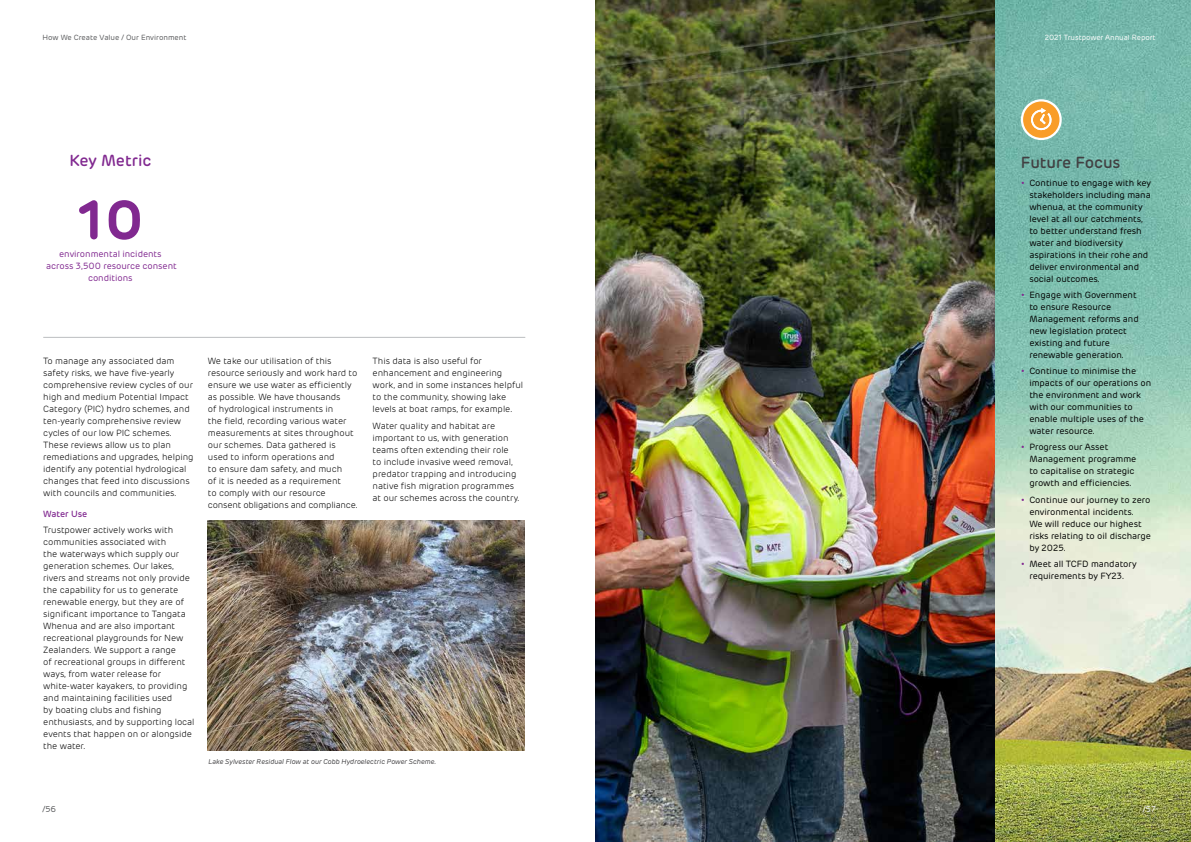
<style>
.page{position:relative;width:1191px;height:842px;background:#fff}
.page>*{position:absolute;margin:0;border:0;box-sizing:border-box;transform-origin:0 0}
.t1{font:600 55px "Rubrik";color:#812990}
.t2{font:500 16px "Rubrik";letter-spacing:-.005em;color:#414042}
.t3{font:500 16px "Rubrik";letter-spacing:-.005em;color:#812990}
.t4{font:300 9px/12px "Rubrik";letter-spacing:-.005em;color:#000}
.t5{font:9px/12px "Rubrik";letter-spacing:-.005em;color:#000}
.t6{font:9px/12px "Rubrik";letter-spacing:-.005em;color:#812990;text-align:center}
.t7{font:500 9px "Rubrik";letter-spacing:-.005em;color:#812990}
.t8{font:8.5px "Rubrik";color:#fff}
.t9{font:8.5px "Rubrik";color:#58595b}
.t10{font:7.5px "Rubrik";color:#58595b}
.t11{font:7.5px "Rubrik";letter-spacing:-.01em;color:#fff}
.t12{font:italic 7px "Rubrik";letter-spacing:-.005em;color:#414042}
.s1{font-weight:600;color:#812990}
</style>
<div class="page">
<img style="left:595px;top:0;width:400px;height:842px">
<img style="left:995px;top:0;width:196px;height:842px">
<svg style="left:1020px;top:99px;width:41px;height:41px"></svg>
<div style="left:1023px;top:101px;width:36px;height:37px;background:#f99d28;border-radius:50%"></div>
<svg style="left:1031px;top:108px;width:21px;height:23px"></svg>
<img style="left:207px;top:521px;width:317px;height:229px">
<hr style="left:43px;top:337px;width:482px;height:1px;background:#bcbec0">
<p class="t10" style="left:43px;top:33px;width:145px">How We Create Value / Our Environment</p>
<p class="t11" style="left:1044px;top:33px;width:112px">2021 Trustpower Annual Report</p>
<h2 class="t3" style="left:69px;top:151px;width:83px">Key Metric</h2>
<h2 class="t2" style="left:1020px;top:153px;width:101px">Future Focus</h2>
<p class="t5" style="left:1029px;top:177px;width:123px;text-indent:-9px"><span class="s1">•</span> Continue to engage with key stakeholders including mana whenua, at the community level at all our catchments, to better understand fresh water and biodiversity aspirations in their rohe and deliver environmental and social outcomes.</p>
<p class="t5" style="left:1029px;top:289px;width:111px;text-indent:-9px"><span class="s1">•</span> Engage with Government to ensure Resource<br>Management reforms and new legislation protect existing and future renewable generation.</p>
<p class="t5" style="left:1029px;top:365px;width:123px;text-indent:-9px"><span class="s1">•</span> Continue to minimise the impacts of our operations on the environment and work with our communities to enable multiple uses of the water resource.</p>
<p class="t5" style="left:1029px;top:441px;width:108px;text-indent:-9px"><span class="s1">•</span> Progress our Asset<br>Management programme to capitalise on strategic growth and efficiencies.</p>
<p class="t5" style="left:1029px;top:494px;width:123px;text-indent:-9px"><span class="s1">•</span> Continue our journey to zero environmental incidents.<br>We will reduce our highest risks relating to oil discharge by 2025.</p>
<p class="t5" style="left:1020px;top:558px;width:118px;text-align:center"><span class="s1">•</span> Meet all TCFD mandatory requirements by FY23.</p>
<h1 class="t1" style="left:77px;top:185px;width:69px">10</h1>
<p class="t6" style="left:46px;top:260px;width:132px">across 3,500 resource consent conditions</p>
<p class="t6" style="left:59px;top:248px;width:104px">environmental incidents</p>
<p class="t4" style="left:208px;top:355px;width:152px">We take our utilisation of this resource seriously and work hard to ensure we use water as efficiently as possible. We have thousands<br>of hydrological instruments in<br>the field, recording various water measurements at sites throughout our schemes. Data gathered is used to inform operations and<br>to ensure dam safety, and much<br>of it is needed as a requirement<br>to comply with our resource consent obligations and compliance.</p>
<p class="t4" style="left:372px;top:355px;width:152px">This data is also useful for enhancement and engineering work, and in some instances helpful to the community, showing lake levels at boat ramps, for example.</p>
<p class="t4" style="left:43px;top:355px;width:152px">To manage any associated dam safety risks, we have five-yearly comprehensive review cycles of our high and medium Potential Impact Category (PIC) hydro schemes, and ten-yearly comprehensive review cycles of our low PIC schemes.<br>These reviews allow us to plan remediations and upgrades, helping identify any potential hydrological changes that feed into discussions with councils and communities.</p>
<p class="t7" style="left:43px;top:508px;width:46px">Water Use</p>
<p class="t4" style="left:43px;top:524px;width:153px">Trustpower actively works with communities associated with<br>the waterways which supply our generation schemes. Our lakes, rivers and streams not only provide the capability for us to generate renewable energy, but they are of significant importance to Tangata<br>Whenua and are also important recreational playgrounds for New<br>Zealanders. We support a range<br>of recreational groups in different ways, from water release for white-water kayakers, to providing and maintaining facilities used<br>by boating clubs and fishing enthusiasts, and by supporting local events that happen on or alongside the water.</p>
<p class="t4" style="left:372px;top:420px;width:149px">Water quality and habitat are important to us, with generation teams often extending their role<br>to include invasive weed removal, predator trapping and introducing native fish migration programmes at our schemes across the country.</p>
<p class="t9" style="left:43px;top:804px;width:15px">/56</p>
<p class="t12" style="left:209px;top:758px;width:229px">Lake Sylvester Residual Flow at our Cobb Hydroelectric Power Scheme.</p>
<p class="t8" style="left:1143px;top:804px;width:14px">/57</p>
</div>
